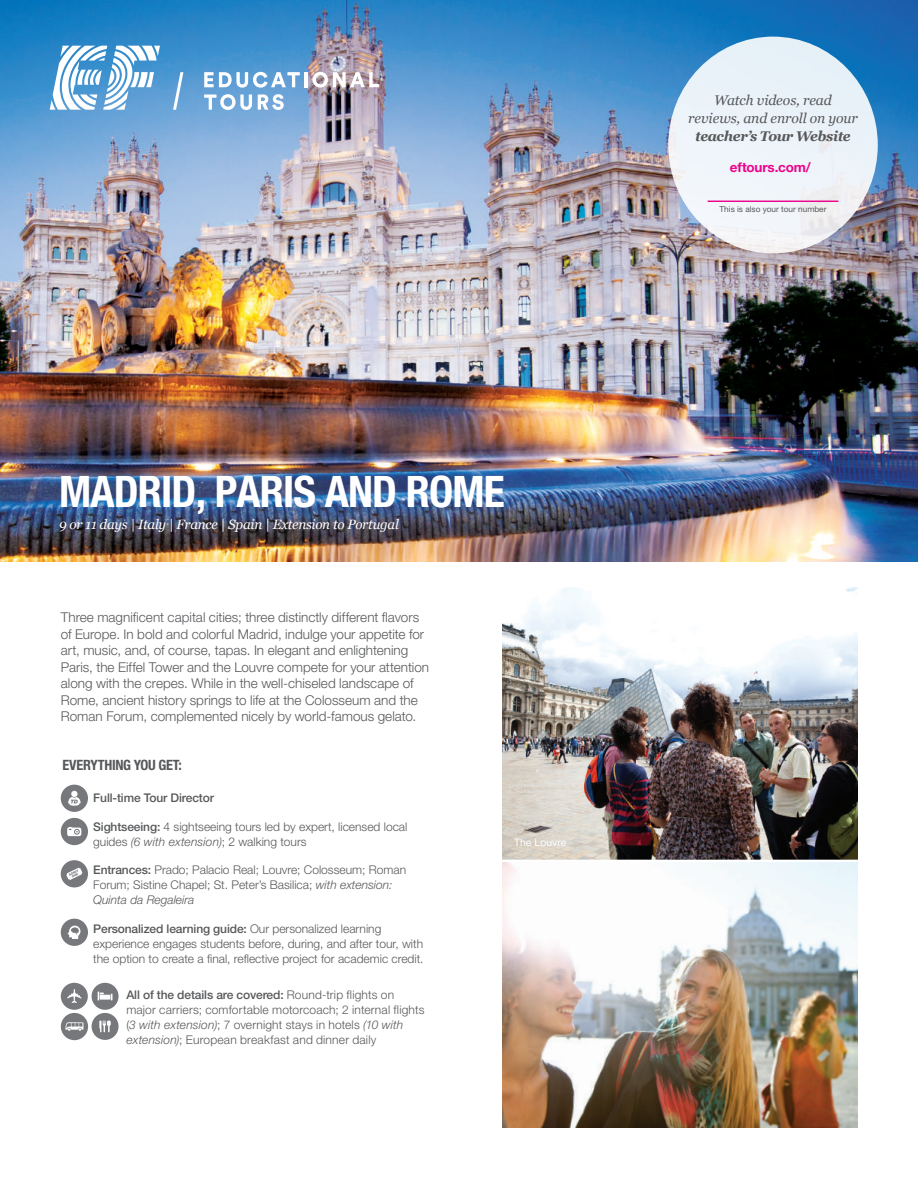
<style>
.page{position:relative;width:918px;height:1188px;background:#fff}
.page>*{position:absolute;margin:0;border:0;box-sizing:border-box;transform-origin:0 0}
.t1{font:700 condensed 43.5px "Helvetica Neue LT Std";letter-spacing:-.02em;color:#fff}
.t2{font:700 condensed 14.25px "Helvetica Neue LT Std";letter-spacing:-.02em;color:#57585a}
.t3{font:italic 13.95px/18px "Georgia";letter-spacing:-.01em;color:#57585a;text-align:center}
.t4{font:italic 700 13.95px "Georgia";letter-spacing:-.03em;color:#57585a}
.t5{font:300 13.5px/16.5px "Helvetica Neue LT Std";color:#57585a}
.t6{font:italic 13.5px "Georgia";letter-spacing:-.02em;color:#fff}
.t7{font:700 13.5px "Helvetica Neue LT Std";letter-spacing:-.015em;color:#ed028c}
.t8{font:300 12px/15px "Helvetica Neue LT Std";color:#57585a}
.t9{font:500 12px "Helvetica Neue LT Std";letter-spacing:-.01em;color:#57585a}
.t10{font:10.5px "Helvetica Neue LT Std";color:#fff}
.t11{font:8.25px "Helvetica Neue LT Std";color:#57585a}
.s1{font-weight:500}
.s2{font-style:italic}
</style>
<div class="page">
<img style="left:0;top:0;width:918px;height:561px">
<img style="left:503px;top:588px;width:355px;height:539px">
<svg style="left:502px;top:860px;width:356px;height:6px"></svg>
<svg style="left:61px;top:785px;width:27px;height:27px"></svg>
<svg style="left:61px;top:818px;width:27px;height:27px"></svg>
<svg style="left:61px;top:860px;width:27px;height:27px"></svg>
<svg style="left:61px;top:919px;width:27px;height:27px"></svg>
<svg style="left:61px;top:983px;width:58px;height:57px"></svg>
<div style="left:668px;top:37px;width:210px;height:216px;background:#ecf3f9;border-radius:50%"></div>
<hr style="left:708px;top:201px;width:130px;height:1px;background:#ed028c">
<svg style="left:204px;top:72px;width:96px;height:16px"></svg>
<hr style="left:304px;top:72px;width:4px;height:15px;background:#fff">
<svg style="left:313px;top:72px;width:66px;height:16px"></svg>
<svg style="left:204px;top:94px;width:48px;height:16px"></svg>
<svg style="left:258px;top:94px;width:26px;height:16px"></svg>
<svg style="left:50px;top:46px;width:110px;height:64px"></svg>
<svg style="left:173px;top:72px;width:10px;height:38px"></svg>
<h1 class="t1" style="left:59px;top:465px;width:447px">MADRID, PARIS AND ROME</h1>
<p class="t6" style="left:59px;top:515px;width:341px">9 or 11 days | Italy | France | Spain | Extension to Portugal</p>
<p class="t5" style="left:61px;top:609px;width:370px">Three magnificent capital cities; three distinctly different flavors of Europe. In bold and colorful Madrid, indulge your appetite for art, music, and, of course, tapas. In elegant and enlightening Paris, the Eiffel Tower and the Louvre compete for your attention along with the crepes. While in the well-chiseled landscape of Rome, ancient history springs to life at the Colosseum and the Roman Forum, complemented nicely by world-famous gelato.</p>
<p class="t2" style="left:62px;top:757px;width:121px">EVERYTHING YOU GET:</p>
<p class="t9" style="left:93px;top:791px;width:122px">Full-time Tour Director</p>
<p class="t8" style="left:93px;top:819px;width:316px"><span class="s1">Sightseeing:</span> 4 sightseeing tours led by expert, licensed local guides <span class="s2">(6 with extension)</span>; 2 walking tours</p>
<p class="t8" style="left:93px;top:862px;width:314px"><span class="s1">Entrances:</span> Prado; Palacio Real; Louvre; Colosseum; Roman<br>Forum; Sistine Chapel; St. Peter’s Basilica; <span class="s2">with extension:<br>Quinta da Regaleira</span></p>
<p class="t8" style="left:93px;top:921px;width:332px"><span class="s1">Personalized learning guide:</span> Our personalized learning experience engages students before, during, and after tour, with the option to create a final, reflective project for academic credit.</p>
<p class="t8" style="left:126px;top:987px;width:300px"><span class="s1">All of the details are covered:</span> Round-trip flights on major carriers; comfortable motorcoach; 2 internal flights (<span class="s2">3 with extension)</span>; 7 overnight stays in hotels <span class="s2">(10 with extension)</span>; European breakfast and dinner daily</p>
<p class="t10" style="left:514px;top:836px;width:54px">The Louvre</p>
<p class="t3" style="left:688px;top:91px;width:171px">Watch videos, read reviews, and enroll on your</p>
<p class="t4" style="left:695px;top:126px;width:157px">teacher’s Tour Website</p>
<p class="t7" style="left:730px;top:159px;width:82px">eftours.com/</p>
<p class="t11" style="left:720px;top:204px;width:108px">This is also your tour number</p>
</div>
